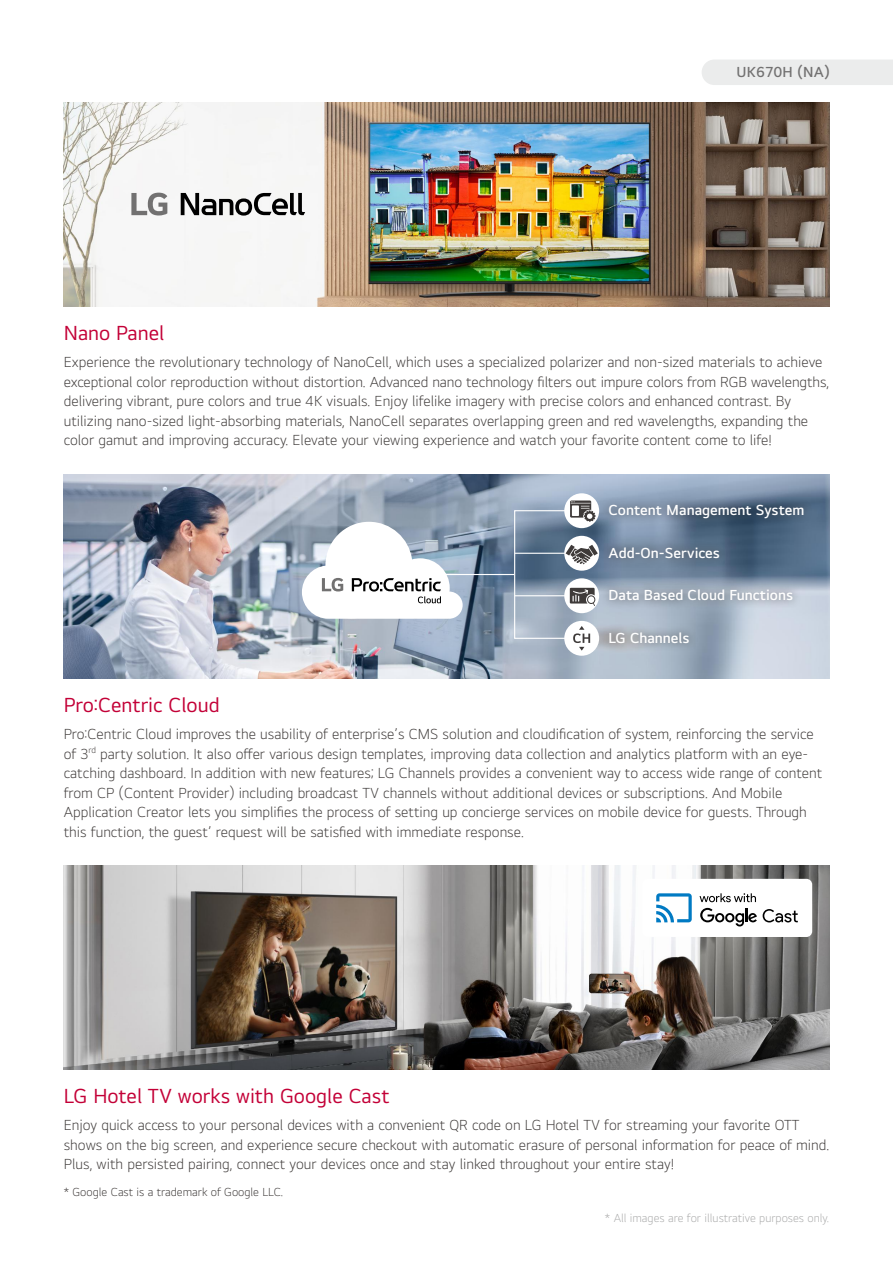
<style>
.page{position:relative;width:893px;height:1263px;background:#fff}
.page>*{position:absolute;margin:0;border:0;box-sizing:border-box;transform-origin:0 0}
.t1{font:21px "LGEI Text TTF";color:#c30037}
.t2{font:300 15px/19.5px "LGEI Text TTF";color:#3e3a39}
.t3{font:600 15px "LGEI Text TTF";color:#fff}
.t4{font:600 15px "LGEI Text TTF";letter-spacing:.01em;color:#727171}
.t5{font:300 12px "LGEI Text TTF";color:#aaabab}
.t6{font:300 12px "LGEI Text TTF";color:#3e3a39}
</style>
<div class="page">
<div style="left:702px;top:60px;width:191px;height:25px;background:#ebecec"></div>
<img style="left:64px;top:102px;width:765px;height:204px">
<img style="left:64px;top:474px;width:765px;height:204px">
<img style="left:64px;top:865px;width:765px;height:204px">
<div style="left:642px;top:879px;width:170px;height:58px;background:#fff;border-radius:6px"></div>
<svg style="left:656px;top:893px;width:36px;height:29px"></svg>
<svg style="left:700px;top:908px;width:57px;height:18px"></svg>
<svg style="left:763px;top:909px;width:35px;height:13px"></svg>
<svg style="left:699px;top:893px;width:57px;height:9px"></svg>
<hr style="left:441px;top:574px;width:73px;height:1px;background:#fff">
<div style="left:514px;top:510px;width:52px;height:129px;border:1px solid #fff"></div>
<hr style="left:515px;top:553px;width:50px;height:1px;background:#fff">
<hr style="left:515px;top:595px;width:50px;height:1px;background:#fff">
<div style="left:600px;top:581px;width:201px;height:29px;background:#3e3a39;opacity:.75"></div>
<svg style="left:564px;top:578px;width:35px;height:35px"></svg>
<svg style="left:570px;top:588px;width:25px;height:18px"></svg>
<div style="left:600px;top:538px;width:128px;height:29px;background:#3e3a39;opacity:.75"></div>
<div style="left:564px;top:536px;width:35px;height:35px;background:#fff;border-radius:50%"></div>
<svg style="left:566px;top:545px;width:32px;height:19px"></svg>
<div style="left:600px;top:496px;width:213px;height:31px;background:#3e3a39;opacity:.75"></div>
<div style="left:564px;top:493px;width:35px;height:35px;background:#fff;border-radius:50%"></div>
<svg style="left:570px;top:500px;width:26px;height:22px"></svg>
<div style="left:600px;top:623px;width:98px;height:29px;background:#3e3a39;opacity:.75"></div>
<div style="left:564px;top:621px;width:35px;height:35px;background:#fff;border-radius:50%"></div>
<svg style="left:573px;top:626px;width:17px;height:25px"></svg>
<svg style="left:302px;top:522px;width:161px;height:97px"></svg>
<svg style="left:181px;top:193px;width:124px;height:23px"></svg>
<svg style="left:131px;top:193px;width:36px;height:22px"></svg>
<h1 class="t1" style="left:64px;top:320px;width:102px">Nano Panel</h1>
<p class="t4" style="left:737px;top:63px;width:94px">UK670H (NA)</p>
<p class="t2" style="left:64px;top:352px;width:767px">Experience the revolutionary technology of NanoCell, which uses a specialized polarizer and non-sized materials to achieve exceptional color reproduction without distortion. Advanced nano technology filters out impure colors from RGB wavelengths, delivering vibrant, pure colors and true 4K visuals. Enjoy lifelike imagery with precise colors and enhanced contrast. By utilizing nano-sized light-absorbing materials, NanoCell separates overlapping green and red wavelengths, expanding the color gamut and improving accuracy. Elevate your viewing experience and watch your favorite content come to life!</p>
<p class="t3" style="left:608px;top:501px;width:197px">Content Management System</p>
<p class="t3" style="left:608px;top:543px;width:113px">Add-On-Services</p>
<p class="t3" style="left:608px;top:586px;width:186px">Data Based Cloud Functions</p>
<h1 class="t1" style="left:64px;top:692px;width:157px">Pro:Centric Cloud</h1>
<p class="t3" style="left:608px;top:628px;width:83px">LG Channels</p>
<p class="t2" style="left:64px;top:724px;width:760px">Pro:Centric Cloud improves the usability of enterprise’s CMS solution and cloudification of system, reinforcing the service of 3<sup>rd</sup> party solution. It also offer various design templates, improving data collection and analytics platform with an eye&shy;catching dashboard. In addition with new features; LG Channels provides a convenient way to access wide range of content from CP (Content Provider) including broadcast TV channels without additional devices or subscriptions. And Mobile Application Creator lets you simplifies the process of setting up concierge services on mobile device for guests. Through this function, the guest’ request will be satisfied with immediate response.</p>
<h1 class="t1" style="left:64px;top:1083px;width:327px">LG Hotel TV works with Google Cast</h1>
<p class="t2" style="left:64px;top:1115px;width:767px">Enjoy quick access to your personal devices with a convenient QR code on LG Hotel TV for streaming your favorite OTT shows on the big screen, and experience secure checkout with automatic erasure of personal information for peace of mind.<br>Plus, with persisted pairing, connect your devices once and stay linked throughout your entire stay!</p>
<p class="t6" style="left:64px;top:1184px;width:221px">* Google Cast is a trademark of Google LLC.</p>
<p class="t5" style="left:605px;top:1210px;width:226px">* All images are for illustrative purposes only.</p>
</div>
